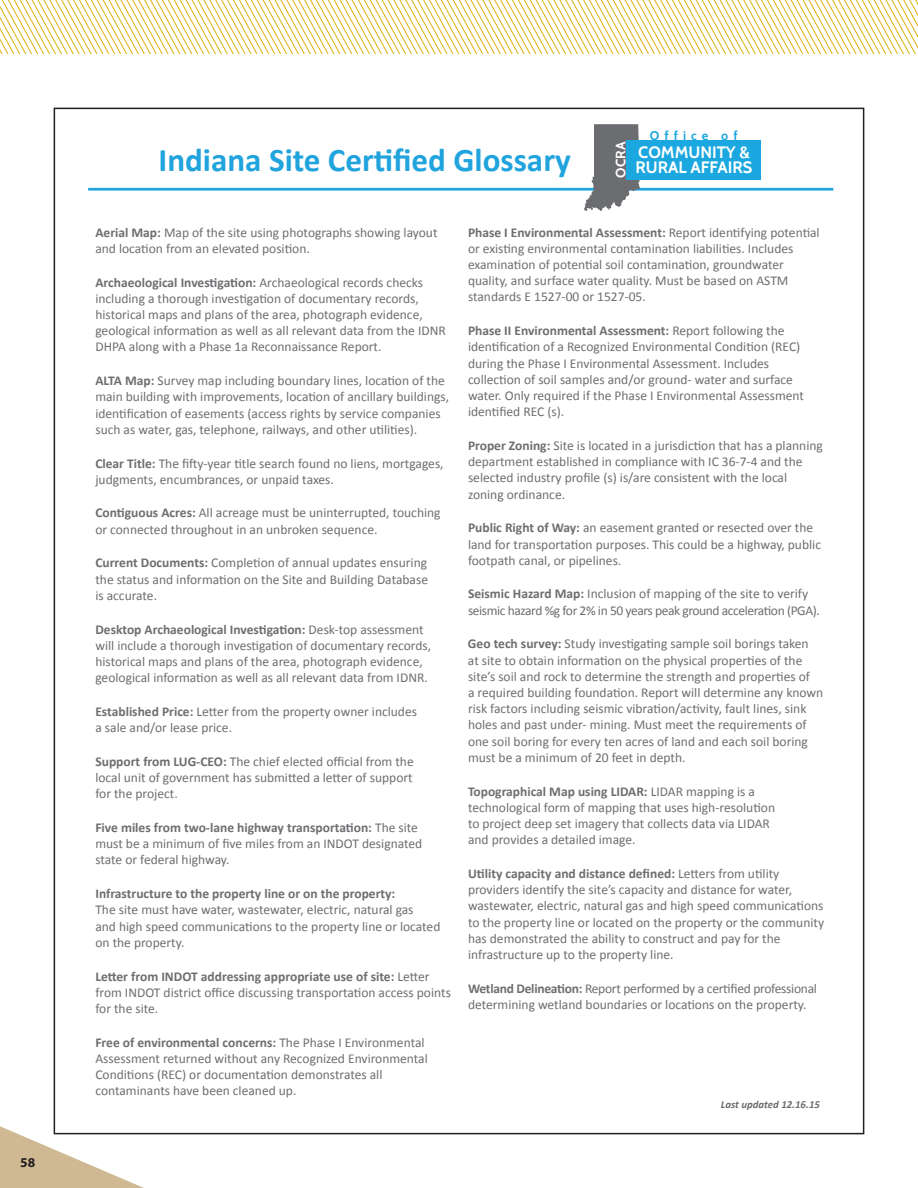
<style>
.page{position:relative;width:918px;height:1188px;background:#fff}
.page>*{position:absolute;margin:0;border:0;box-sizing:border-box;transform-origin:0 0}
.t1{font:700 33.15px "Calibri";color:#21a4dd}
.t2{font:700 16.5px "Cabin";color:#fff}
.t3{font:700 13.65px "Cabin";color:#fff}
.t4{font:13.5px/16.2px "Calibri";color:#6d6e71}
.t5{font:13.5px/16.2px "Calibri";letter-spacing:-.03em;color:#6d6e71}
.t6{font:700 13.5px "Calibri";color:#6d6e71}
.t7{font:700 13.5px "Myriad Pro";color:#231f20}
.t8{font:700 12.6px "Cabin";letter-spacing:.4em;color:#1ba7df}
.t9{font:italic 700 10.8px "Calibri";color:#6d6e71}
.s1{font-weight:700}
</style>
<div class="page">
<svg style="left:0;top:1120px;width:176px;height:68px"></svg>
<svg style="left:0;top:0;width:918px;height:54px"></svg>
<hr style="left:88px;top:188px;width:745px;height:3px;background:#21a4dd">
<svg style="left:584px;top:124px;width:56px;height:87px"></svg>
<div style="left:627px;top:140px;width:134px;height:39px;background:#1ba7df"></div>
<p class="t7" style="left:20px;top:1153px;width:16px">58</p>
<h1 class="t1" style="left:159px;top:139px;width:414px">Indiana Site Certified Glossary</h1>
<p class="t3" style="left:612px;top:178px;width:37px;rotate:-90deg">OCRA</p>
<p class="t8" style="left:650px;top:128px;width:90px">Office of</p>
<p class="t2" style="left:638px;top:142px;width:113px">COMMUNITY &amp;</p>
<p class="t2" style="left:636px;top:157px;width:118px">RURAL AFFAIRS</p>
<p class="t4" style="left:95px;top:224px;width:344px"><span class="s1">Aerial Map:</span> Map of the site using photographs showing layout and location from an elevated position.</p>
<p class="t4" style="left:95px;top:274px;width:352px"><span class="s1">Archaeological Investigation:</span> Archaeological records checks including a thorough investigation of documentary records, historical maps and plans of the area, photograph evidence, geological information as well as all relevant data from the IDNR DHPA along with a Phase 1a Reconnaissance Report.</p>
<p class="t4" style="left:95px;top:373px;width:355px"><span class="s1">ALTA Map:</span> Survey map including boundary lines, location of the main building with improvements, location of ancillary buildings, identification of easements (access rights by service companies such as water, gas, telephone, railways, and other utilities).</p>
<p class="t4" style="left:95px;top:455px;width:350px"><span class="s1">Clear Title:</span> The fifty-year title search found no liens, mortgages, judgments, encumbrances, or unpaid taxes.</p>
<p class="t4" style="left:95px;top:505px;width:347px"><span class="s1">Contiguous Acres:</span> All acreage must be uninterrupted, touching or connected throughout in an unbroken sequence.</p>
<p class="t4" style="left:95px;top:555px;width:334px;text-align:justify"><span class="s1">Current Documents:</span> Completion of annual updates ensuring the status and information on the Site and Building Database is accurate.</p>
<p class="t4" style="left:95px;top:621px;width:337px"><span class="s1">Desktop Archaeological Investigation:</span> Desk-top assessment will include a thorough investigation of documentary records, historical maps and plans of the area, photograph evidence, geological information as well as all relevant data from IDNR.</p>
<p class="t4" style="left:95px;top:703px;width:323px"><span class="s1">Established Price:</span> Letter from the property owner includes a sale and/or lease price.</p>
<p class="t4" style="left:95px;top:753px;width:320px;text-align:justify"><span class="s1">Support from LUG-CEO:</span> The chief elected official from the local unit of government has submitted a letter of support for the project.</p>
<p class="t4" style="left:95px;top:820px;width:328px"><span class="s1">Five miles from two-lane highway transportation:</span> The site must be a minimum of five miles from an INDOT designated state or federal highway.</p>
<p class="t6" style="left:95px;top:885px;width:301px">Infrastructure to the property line or on the property:</p>
<p class="t4" style="left:95px;top:902px;width:347px">The site must have water, wastewater, electric, natural gas<br>and high speed communications to the property line or located on the property.</p>
<p class="t4" style="left:95px;top:968px;width:357px"><span class="s1">Letter from INDOT addressing appropriate use of site:</span> Letter from INDOT district office discussing transportation access points for the site.</p>
<p class="t4" style="left:95px;top:1034px;width:334px"><span class="s1">Free of environmental concerns:</span> The Phase I Environmental Assessment returned without any Recognized Environmental Conditions (REC) or documentation demonstrates all contaminants have been cleaned up.</p>
<p class="t4" style="left:468px;top:224px;width:353px"><span class="s1">Phase I Environmental Assessment:</span> Report identifying potential or existing environmental contamination liabilities. Includes examination of potential soil contamination, groundwater quality, and surface water quality. Must be based on ASTM standards E 1527-00 or 1527-05.</p>
<p class="t4" style="left:468px;top:323px;width:338px"><span class="s1">Phase II Environmental Assessment:</span> Report following the identification of a Recognized Environmental Condition (REC) during the Phase I Environmental Assessment. Includes collection of soil samples and/or ground- water and surface water. Only required if the Phase I Environmental Assessment identified REC (s).</p>
<p class="t4" style="left:468px;top:437px;width:356px"><span class="s1">Proper Zoning:</span> Site is located in a jurisdiction that has a planning department established in compliance with IC 36-7-4 and the selected industry profile (s) is/are consistent with the local zoning ordinance.</p>
<p class="t4" style="left:468px;top:520px;width:355px"><span class="s1">Public Right of Way:</span> an easement granted or resected over the land for transportation purposes. This could be a highway, public footpath canal, or pipelines.</p>
<p class="t5" style="left:468px;top:586px;width:353px"><span class="s1">Seismic Hazard Map:</span> Inclusion of mapping of the site to verify seismic hazard %g for 2% in 50 years peak ground acceleration (PGA).</p>
<p class="t4" style="left:468px;top:636px;width:357px"><span class="s1">Geo tech survey:</span> Study investigating sample soil borings taken<br>at site to obtain information on the physical properties of the site’s soil and rock to determine the strength and properties of<br>a required building foundation. Report will determine any known risk factors including seismic vibration/activity, fault lines, sink holes and past under- mining. Must meet the requirements of one soil boring for every ten acres of land and each soil boring must be a minimum of 20 feet in depth.</p>
<p class="t4" style="left:468px;top:783px;width:309px"><span class="s1">Topographical Map using LIDAR:</span> LIDAR mapping is a technological form of mapping that uses high-resolution to project deep set imagery that collects data via LIDAR and provides a detailed image.</p>
<p class="t4" style="left:468px;top:865px;width:358px"><span class="s1">Utility capacity and distance defined:</span> Letters from utility providers identify the site’s capacity and distance for water, wastewater, electric, natural gas and high speed communications to the property line or located on the property or the community has demonstrated the ability to construct and pay for the infrastructure up to the property line.</p>
<p class="t4" style="left:468px;top:980px;width:351px"><span class="s1">Wetland Delineation:</span> Report performed by a certified professional determining wetland boundaries or locations on the property.</p>
<p class="t9" style="left:721px;top:1097px;width:101px">Last updated 12.16.15</p>
</div>
